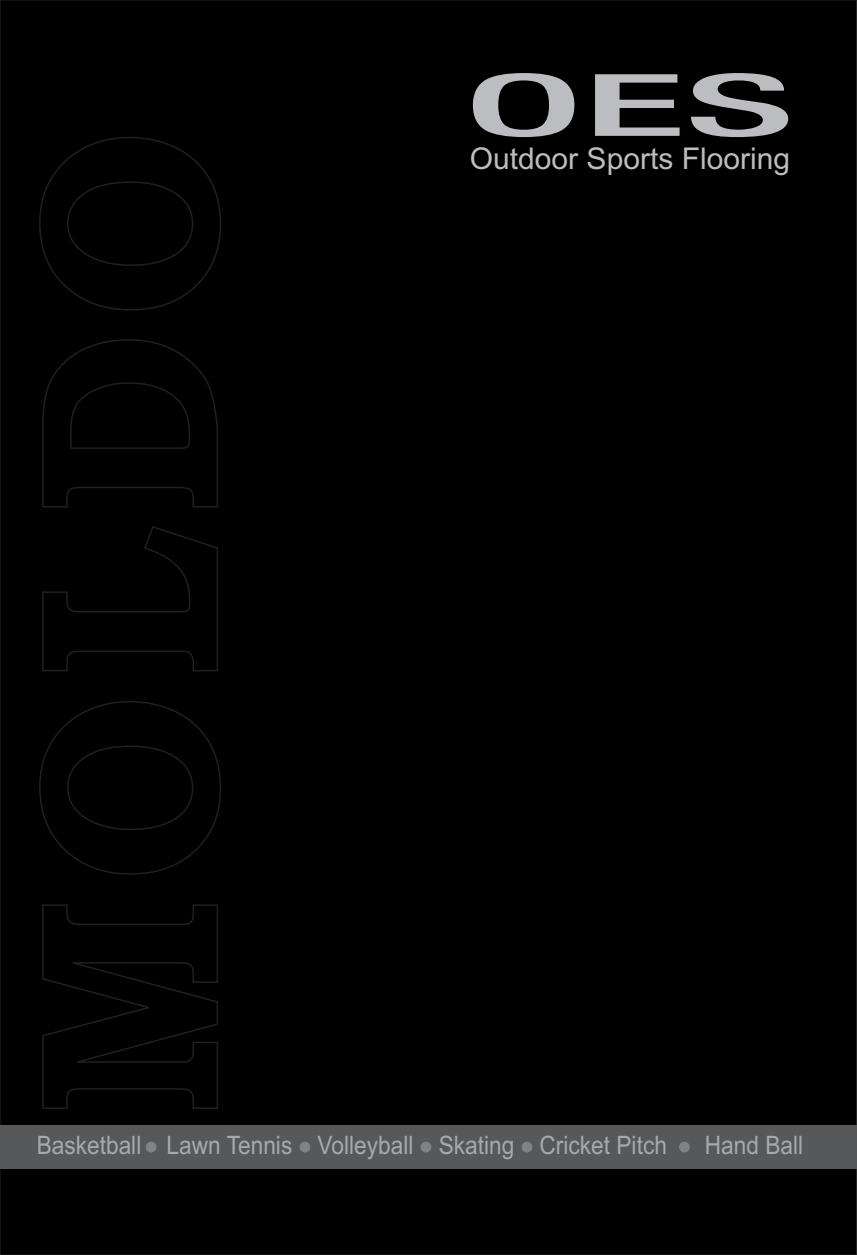
<style>
.page{position:relative;width:857px;height:1255px;background:#fff}
.page>*{position:absolute;margin:0;border:0;box-sizing:border-box;transform-origin:0 0}
.t1{font:86.25px "Heavenetica Cond 6 Med SH";color:#bcbdc0;scale:2.49 1}
.t2{font:30px "Arial";color:#bcbdc0}
.t3{font:25.35px "Arial";color:#a8a9ad;scale:.89 1}
</style>
<div class="page">
<div style="left:0;top:0;width:856px;height:1255px;background:#000;border:1px solid #231f20"></div>
<div style="left:0;top:1124px;width:856px;height:44px;background:#57585a"></div>
<div style="left:299px;top:1141px;width:11px;height:11px;background:#808285;border-radius:50%"></div>
<div style="left:420px;top:1141px;width:11px;height:11px;background:#808285;border-radius:50%"></div>
<div style="left:678px;top:1141px;width:11px;height:11px;background:#808285;border-radius:50%"></div>
<div style="left:521px;top:1141px;width:11px;height:11px;background:#808285;border-radius:50%"></div>
<div style="left:146px;top:1141px;width:10px;height:11px;background:#808285;border-radius:50%"></div>
<h1 class="t1" style="left:463px;top:50px;width:134px">OES</h1>
<p class="t2" style="left:469px;top:147px;width:321px">Outdoor Sports Flooring</p>
<p class="t3" style="left:37px;top:1135px;width:709px">Basketball Lawn Tennis Volleyball Skating Cricket Pitch</p>
<p class="t3" style="left:704px;top:1135px;width:112px">Hand Ball</p>
</div>
